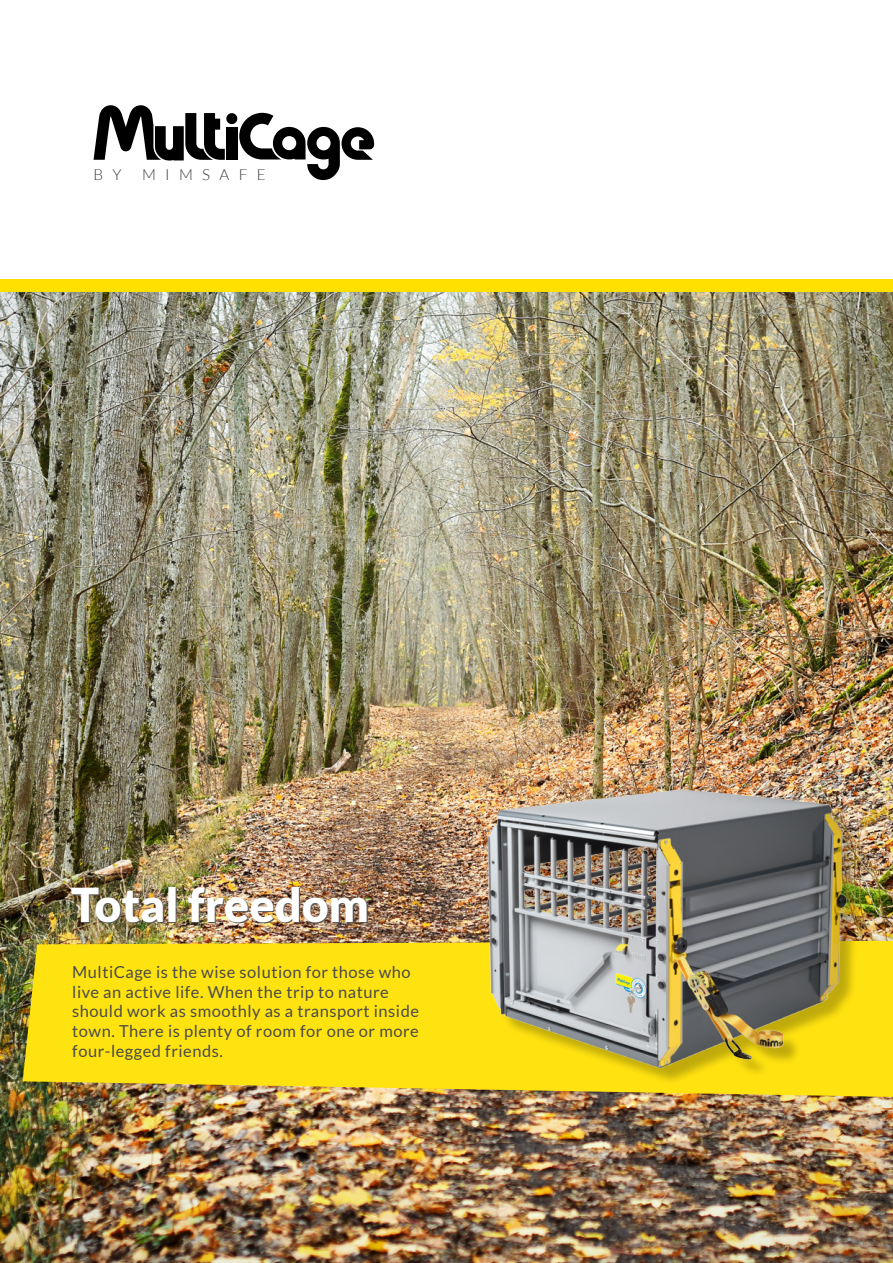
<style>
.page{position:relative;width:893px;height:1263px;background:#fff}
.page>*{position:absolute;margin:0;border:0;box-sizing:border-box;transform-origin:0 0}
.t1{font:900 46.65px "Lato";color:#fff}
.t2{font:16.5px/19.8px "Lato";letter-spacing:.03em;color:#4a4a49}
.t3{font:300 15.3px "Lato";letter-spacing:.61em;color:#3c3c3b}
</style>
<div class="page">
<img style="left:0;top:292px;width:893px;height:971px">
<div style="left:226px;top:127px;width:11px;height:32px;background:#000"></div>
<div style="left:226px;top:113px;width:11px;height:11px;background:#000;border-radius:50%"></div>
<svg style="left:239px;top:113px;width:135px;height:67px"></svg>
<svg style="left:94px;top:105px;width:131px;height:56px"></svg>
<div style="left:0;top:280px;width:893px;height:12px;background:#ffe000"></div>
<svg style="left:23px;top:941px;width:870px;height:156px;background:#f2d617"></svg>
<div style="left:490px;top:793px;width:375px;height:292px;background:#000;opacity:.25"></div>
<img style="left:438px;top:782px;width:417px;height:300px">
<p class="t3" style="left:94px;top:166px;width:30px">B Y</p>
<p class="t3" style="left:142px;top:166px;width:125px">MIMSAFE</p>
<h1 class="t1" style="left:71px;top:878px;width:299px">Total freedom</h1>
<p class="t2" style="left:72px;top:962px;width:348px">MultiCage is the wise solution for those who live an active life. When the trip to nature should work as smoothly as a transport inside town. There is plenty of room for one or more four-legged friends.</p>
</div>
